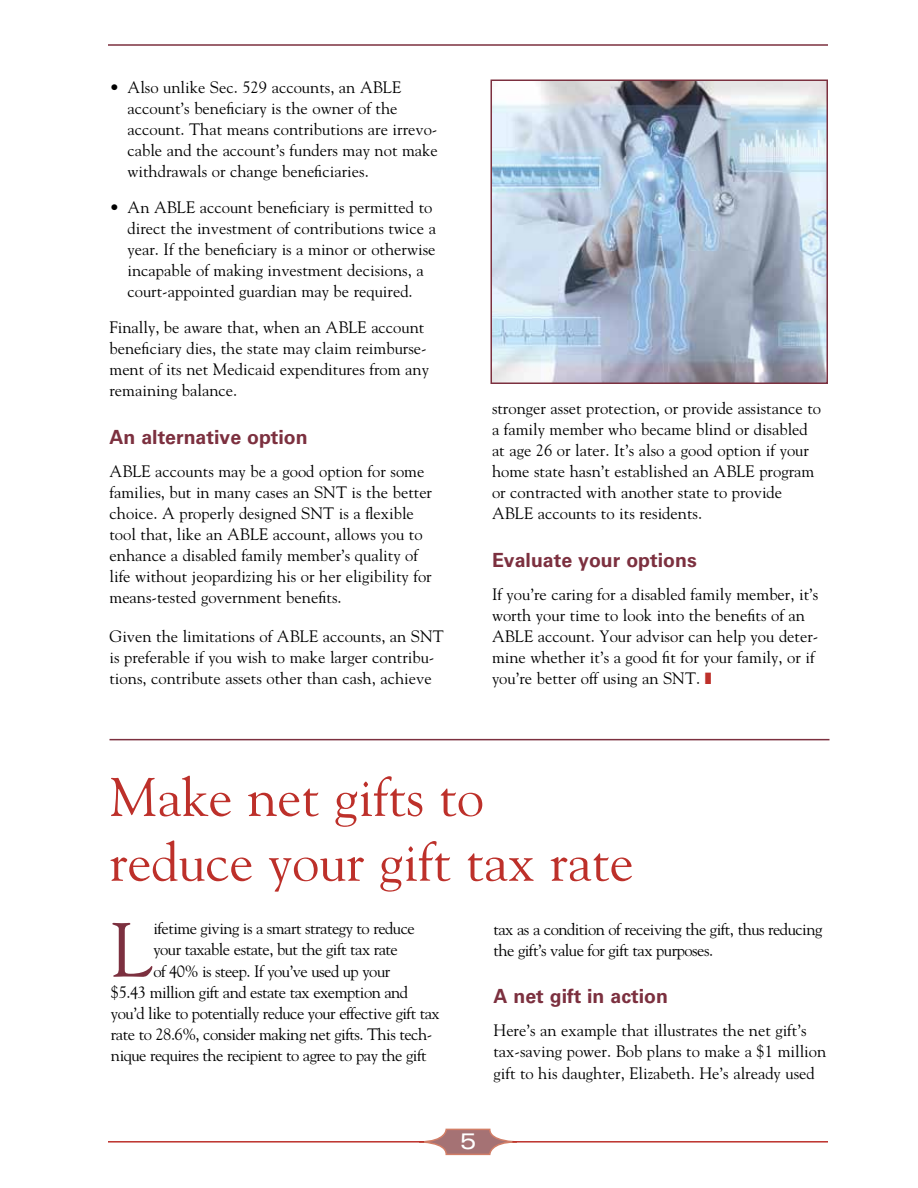
<style>
.page{position:relative;width:918px;height:1188px;background:#fff}
.page>*{position:absolute;margin:0;border:0;box-sizing:border-box;transform-origin:0 0}
.t1{font:76.2px "Goudy Std";color:#7c303f}
.t2{font:54px/64.8px "Goudy Std";color:#bd302a}
.t3{font:expanded 22.5px "Univers LT Std";color:#fff}
.t4{font:700 19.5px "Univers LT Std";color:#7c303f}
.t5{font:16.5px/21px "Goudy Std";color:#000}
.t6{font:16.5px/21px "Goudy Std";letter-spacing:-.03em;color:#000}
</style>
<div class="page">
<hr style="left:108px;top:44px;width:720px;height:2px;background:#7c303f">
<svg style="left:424px;top:1128px;width:89px;height:28px"></svg>
<hr style="left:108px;top:1141px;width:316px;height:2px;background:#bd302a">
<hr style="left:512px;top:1141px;width:316px;height:2px;background:#bd302a">
<img style="left:493px;top:83px;width:332px;height:298px">
<div style="left:490px;top:80px;width:338px;height:304px;border:2px solid #7c303f"></div>
<hr style="left:110px;top:739px;width:720px;height:1px;background:#7c303f">
<p class="t5" style="left:128px;top:77px;width:312px;text-indent:-18px">• Also unlike Sec. 529 accounts, an ABLE account’s beneficiary is the owner of the account. That means contributions are irrevo&shy;cable and the account’s funders may not make withdrawals or change beneficiaries.</p>
<p class="t5" style="left:128px;top:197px;width:310px;text-indent:-18px">• An ABLE account beneficiary is permitted to direct the investment of contributions twice a year. If the beneficiary is a minor or otherwise incapable of making investment decisions, a court-appointed guardian may be required.</p>
<p class="t5" style="left:110px;top:317px;width:321px">Finally, be aware that, when an ABLE account beneficiary dies, the state may claim reimburse&shy;ment of its net Medicaid expenditures from any remaining balance.</p>
<p class="t4" style="left:110px;top:426px;width:200px">An alternative option</p>
<p class="t5" style="left:110px;top:461px;width:324px">ABLE accounts may be a good option for some families, but in many cases an SNT is the better choice. A properly designed SNT is a flexible tool that, like an ABLE account, allows you to enhance a disabled family member’s quality of life without jeopardizing his or her eligibility for means-tested government benefits.</p>
<p class="t5" style="left:110px;top:626px;width:336px">Given the limitations of ABLE accounts, an SNT is preferable if you wish to make larger contribu&shy;tions, contribute assets other than cash, achieve</p>
<p class="t5" style="left:492px;top:398px;width:331px">stronger asset protection, or provide assistance to a family member who became blind or disabled at age 26 or later. It’s also a good option if your home state hasn’t established an ABLE program or contracted with another state to provide ABLE accounts to its residents.</p>
<p class="t4" style="left:492px;top:549px;width:206px">Evaluate your options</p>
<p class="t5" style="left:492px;top:584px;width:328px">If you’re caring for a disabled family member, it’s worth your time to look into the benefits of an ABLE account. Your advisor can help you deter&shy;mine whether it’s a good fit for your family, or if you’re better off using an SNT.</p>
<h2 class="t2" style="left:110px;top:764px;width:526px">Make net gifts to reduce your gift tax rate</h2>
<h1 class="t1" style="left:111px;top:903px;width:44px">L</h1>
<p class="t6" style="left:153px;top:918px;width:263px">ifetime giving is a smart strategy to reduce</p>
<p class="t6" style="left:494px;top:918px;width:330px">tax as a condition of receiving the gift, thus reducing the gift’s value for gift tax purposes.</p>
<p class="t4" style="left:494px;top:985px;width:176px">A net gift in action</p>
<p class="t5" style="left:494px;top:1020px;width:334px">Here’s an example that illustrates the net gift’s tax-saving power. Bob plans to make a $1 million gift to his daughter, Elizabeth. He’s already used</p>
<p class="t6" style="left:153px;top:939px;width:246px">your taxable estate, but the gift tax rate</p>
<p class="t6" style="left:153px;top:960px;width:238px">of 40% is steep. If you’ve used up your</p>
<p class="t6" style="left:111px;top:981px;width:299px">$5.43 million gift and estate tax exemption and</p>
<p class="t6" style="left:111px;top:1002px;width:330px">you’d like to potentially reduce your effective gift tax</p>
<p class="t6" style="left:111px;top:1023px;width:323px">rate to 28.6%, consider making net gifts. This tech-</p>
<p class="t6" style="left:111px;top:1044px;width:317px">nique requires the recipient to agree to pay the gift</p>
<h3 class="t3" style="left:460px;top:1128px;width:18px">5</h3>
</div>
